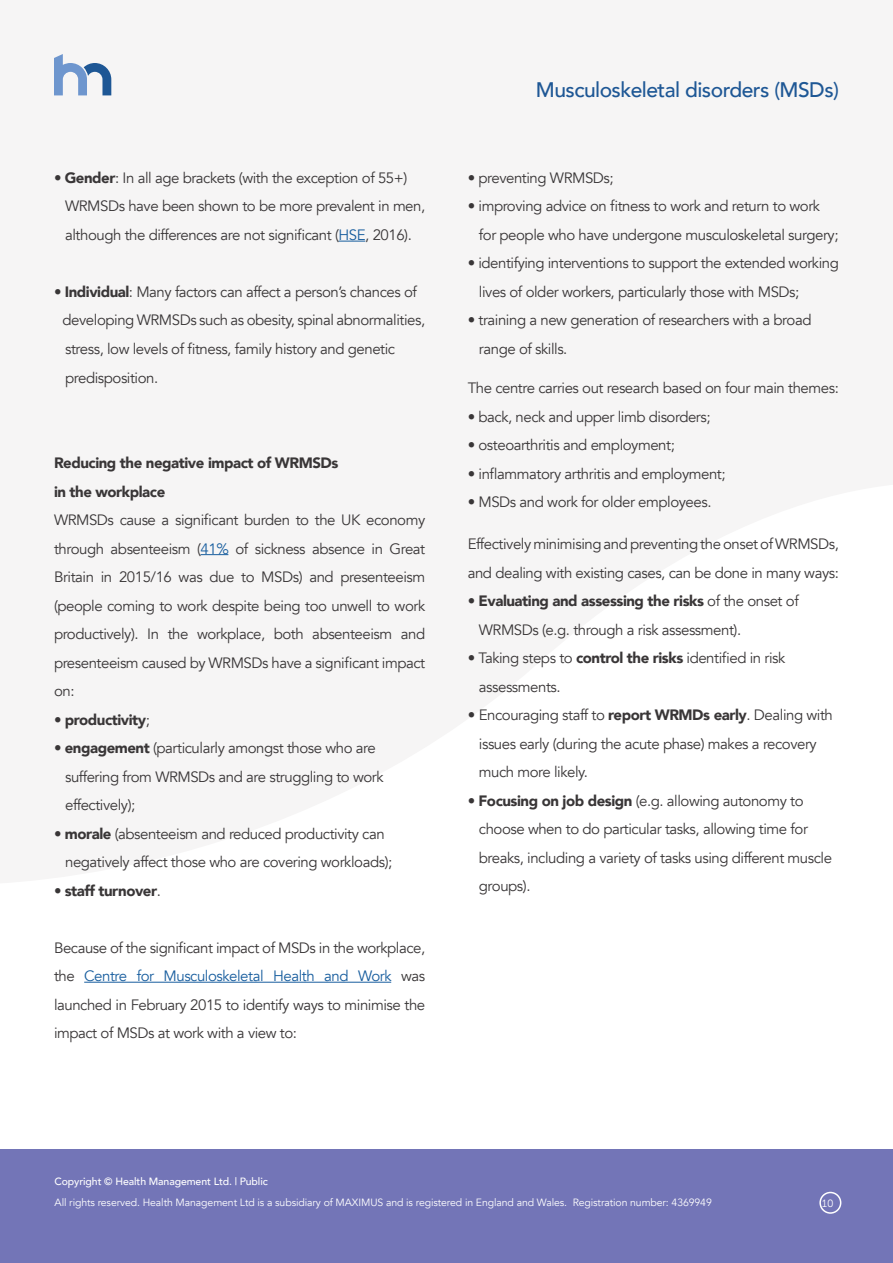
<style>
.page{position:relative;width:893px;height:1263px;background:#fff}
.page>*{position:absolute;margin:0;border:0;box-sizing:border-box;transform-origin:0 0}
.t1{font:500 21px "Avenir";letter-spacing:-.025em;color:#1e5795}
.t2{font:15px/28.5px "Avenir";letter-spacing:-.03em;color:#393637}
.t3{font:900 15px/28.5px "Avenir";letter-spacing:-.03em;color:#393637}
.t4{font:10.5px "Avenir";letter-spacing:-.01em;color:#fff}
.t5{font:500 10.5px "Avenir";letter-spacing:-.01em;color:#fff}
.t6{font:10.5px "Museo Sans 300";color:#fff}
.s1{font-weight:900}
.s2{color:#175d9e}
.s3{font-weight:400}
</style>
<div class="page">
<div style="left:0;top:1149px;width:893px;height:114px;background:#7375b7"></div>
<svg style="left:54px;top:54px;width:57px;height:41px"></svg>
<div style="left:819px;top:1192px;width:22px;height:22px;border:2px solid #fff;border-radius:50%"></div>
<svg style="left:339px;top:241px;width:26px;height:1px"></svg>
<svg style="left:201px;top:554px;width:27px;height:1px"></svg>
<hr style="left:84px;top:982px;width:307px;height:1px;background:#175d9e">
<p class="t2" style="left:65px;top:164px;width:362px;text-indent:-11px">• <span class="s1">Gender</span>: In all age brackets (with the exception of 55+)<br>WRMSDs have been shown to be more prevalent in men, although the differences are not significant (<span class="s2">HSE</span>, 2016).</p>
<p class="t2" style="left:63px;top:278px;width:364px;text-indent:-9px">• <span class="s1">Individual</span>: Many factors can affect a person’s chances of developing WRMSDs such as obesity, spinal abnormalities, stress, low levels of fitness, family history and genetic predisposition.</p>
<p class="t3" style="left:54px;top:448px;width:286px">Reducing the negative impact of WRMSDs in the workplace</p>
<p class="t2" style="left:54px;top:506px;width:373px;text-align:justify">WRMSDs cause a significant burden to the UK economy through absenteeism (<span class="s2">41%</span> of sickness absence in Great Britain in 2015/16 was due to MSDs) and presenteeism (people coming to work despite being too unwell to work productively). In the workplace, both absenteeism and presenteeism caused by WRMSDs have a significant impact on:</p>
<p class="t3" style="left:54px;top:705px;width:97px"><span class="s3">•</span> productivity<span class="s3">;</span></p>
<p class="t2" style="left:65px;top:734px;width:320px;text-indent:-11px">• <span class="s1">engagement</span> (particularly amongst those who are suffering from WRMSDs and are struggling to work effectively);</p>
<p class="t2" style="left:65px;top:819px;width:329px;text-indent:-11px">• <span class="s1">morale</span> (absenteeism and reduced productivity can negatively affect those who are covering workloads);</p>
<p class="t3" style="left:54px;top:876px;width:108px"><span class="s3">•</span> staff turnover<span class="s3">.</span></p>
<p class="t2" style="left:54px;top:933px;width:373px;text-align:justify">Because of the significant impact of MSDs in the workplace, the <span class="s2">Centre for Musculoskeletal Health and Work</span> was launched in February 2015 to identify ways to minimise the impact of MSDs at work with a view to:</p>
<h1 class="t1" style="left:536px;top:71px;width:304px">Musculoskeletal disorders (MSDs)</h1>
<p class="t2" style="left:468px;top:164px;width:147px">• preventing WRMSDs;</p>
<p class="t2" style="left:479px;top:192px;width:361px;text-indent:-11px">• improving advice on fitness to work and return to work for people who have undergone musculoskeletal surgery;</p>
<p class="t2" style="left:479px;top:249px;width:362px;text-indent:-11px">• identifying interventions to support the extended working lives of older workers, particularly those with MSDs;</p>
<p class="t2" style="left:479px;top:306px;width:334px;text-indent:-11px">• training a new generation of researchers with a broad range of skills.</p>
<p class="t2" style="left:468px;top:374px;width:373px">The centre carries out research based on four main themes:</p>
<p class="t2" style="left:468px;top:402px;width:244px">• back, neck and upper limb disorders;</p>
<p class="t2" style="left:468px;top:431px;width:209px">• osteoarthritis and employment;</p>
<p class="t2" style="left:468px;top:459px;width:259px">• inflammatory arthritis and employment;</p>
<p class="t2" style="left:468px;top:488px;width:245px">• MSDs and work for older employees.</p>
<p class="t2" style="left:468px;top:530px;width:373px">Effectively minimising and preventing the onset of WRMSDs, and dealing with existing cases, can be done in many ways:</p>
<p class="t2" style="left:479px;top:587px;width:321px;text-indent:-11px">• <span class="s1">Evaluating and assessing the risks</span> of the onset of<br>WRMSDs (e.g. through a risk assessment).</p>
<p class="t2" style="left:479px;top:644px;width:308px;text-indent:-11px">• Taking steps to <span class="s1">control the risks</span> identified in risk assessments.</p>
<p class="t2" style="left:479px;top:701px;width:355px;text-indent:-11px">• Encouraging staff to <span class="s1">report WRMDs early</span>. Dealing with issues early (during the acute phase) makes a recovery much more likely.</p>
<p class="t2" style="left:479px;top:786px;width:355px;text-indent:-11px">• <span class="s1">Focusing on job design</span> (e.g. allowing autonomy to choose when to do particular tasks, allowing time for breaks, including a variety of tasks using different muscle groups).</p>
<p class="t5" style="left:55px;top:1172px;width:215px">Copyright © Health Management Ltd. | Public</p>
<p class="t4" style="left:55px;top:1196px;width:659px">All rights reserved. Health Management Ltd is a subsidiary of MAXIMUS and is registered in England and Wales. Registration number: 4369949</p>
<p class="t6" style="left:822px;top:1197px;width:13px">10</p>
</div>
